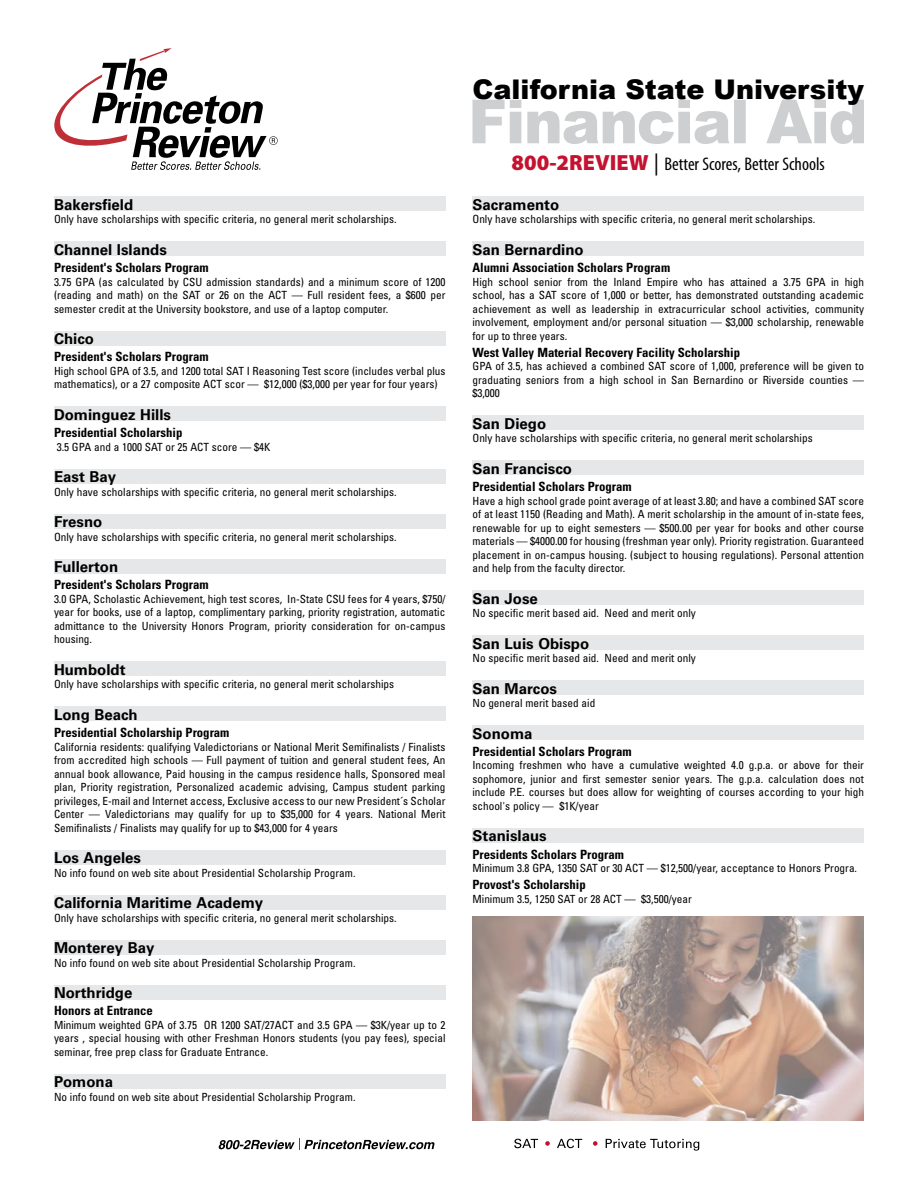
<style>
.page{position:relative;width:918px;height:1188px;background:#fff}
.page>*{position:absolute;margin:0;border:0;box-sizing:border-box;transform-origin:0 0}
.t1{font:900 27.15px "Arial";color:#000}
.t2{font:condensed 18.3px "Myriad Pro";color:#000}
.t3{font:700 15px "Univers";color:#000}
.t4{font:700 condensed 12.75px "Univers";color:#000}
.t5{font:condensed 11.25px/13.5px "Univers";color:#000;text-align:justify}
.s1{font-weight:900;font-stretch:normal;font-size:22.05px;color:#c41230}
.s2{font-stretch:normal;font-size:22.05px}
</style>
<div class="page">
<svg style="left:606px;top:1139px;width:93px;height:12px"></svg>
<svg style="left:593px;top:1141px;width:5px;height:5px"></svg>
<svg style="left:557px;top:1139px;width:25px;height:9px"></svg>
<svg style="left:545px;top:1141px;width:5px;height:5px"></svg>
<svg style="left:514px;top:1139px;width:24px;height:9px"></svg>
<svg style="left:218px;top:1138px;width:217px;height:12px"></svg>
<div style="left:472px;top:196px;width:392px;height:15px;background:#e6e7e8"></div>
<div style="left:472px;top:241px;width:392px;height:15px;background:#e6e7e8"></div>
<div style="left:472px;top:415px;width:392px;height:15px;background:#e6e7e8"></div>
<div style="left:472px;top:460px;width:392px;height:15px;background:#e6e7e8"></div>
<div style="left:472px;top:590px;width:392px;height:15px;background:#e6e7e8"></div>
<div style="left:472px;top:635px;width:392px;height:15px;background:#e6e7e8"></div>
<div style="left:472px;top:680px;width:392px;height:15px;background:#e6e7e8"></div>
<div style="left:472px;top:725px;width:392px;height:15px;background:#e6e7e8"></div>
<div style="left:472px;top:828px;width:392px;height:15px;background:#e6e7e8"></div>
<div style="left:54px;top:196px;width:392px;height:15px;background:#e6e7e8"></div>
<div style="left:54px;top:241px;width:392px;height:15px;background:#e6e7e8"></div>
<div style="left:54px;top:331px;width:392px;height:15px;background:#e6e7e8"></div>
<div style="left:54px;top:406px;width:392px;height:15px;background:#e6e7e8"></div>
<div style="left:54px;top:469px;width:392px;height:15px;background:#e6e7e8"></div>
<div style="left:54px;top:514px;width:392px;height:15px;background:#e6e7e8"></div>
<div style="left:54px;top:559px;width:392px;height:15px;background:#e6e7e8"></div>
<div style="left:54px;top:661px;width:392px;height:15px;background:#e6e7e8"></div>
<div style="left:54px;top:706px;width:392px;height:15px;background:#e6e7e8"></div>
<div style="left:54px;top:850px;width:392px;height:15px;background:#e6e7e8"></div>
<div style="left:54px;top:895px;width:392px;height:15px;background:#e6e7e8"></div>
<div style="left:54px;top:940px;width:392px;height:15px;background:#e6e7e8"></div>
<div style="left:54px;top:985px;width:392px;height:15px;background:#e6e7e8"></div>
<div style="left:54px;top:1074px;width:392px;height:15px;background:#e6e7e8"></div>
<svg style="left:54px;top:48px;width:224px;height:122px"></svg>
<svg style="left:472px;top:100px;width:392px;height:44px"></svg>
<img style="left:472px;top:917px;width:392px;height:203px">
<h3 class="t3" style="left:54px;top:196px;width:81px">Bakersfield</h3>
<p class="t5" style="left:54px;top:212px;width:344px">Only have scholarships with specific criteria, no general merit scholarships.</p>
<h3 class="t3" style="left:54px;top:241px;width:114px">Channel Islands</h3>
<p class="t4" style="left:54px;top:260px;width:156px">President's Scholars Program</p>
<p class="t5" style="left:54px;top:275px;width:393px">3.75 GPA (as calculated by CSU admission standards) and a minimum score of 1200 (reading and math) on the SAT or 26 on the ACT — Full resident fees, a $600 per semester credit at the University bookstore, and use of a laptop computer.</p>
<h3 class="t3" style="left:54px;top:330px;width:42px">Chico</h3>
<p class="t4" style="left:54px;top:349px;width:156px">President's Scholars Program</p>
<p class="t5" style="left:54px;top:364px;width:393px">High school GPA of 3.5, and 1200 total SAT I Reasoning Test score (includes verbal plus mathematics), or a 27 composite ACT scor — $12,000 ($3,000 per year for four years)</p>
<h3 class="t3" style="left:54px;top:406px;width:119px">Dominguez Hills</h3>
<p class="t4" style="left:54px;top:425px;width:130px">Presidential Scholarship</p>
<p class="t5" style="left:57px;top:440px;width:215px">3.5 GPA and a 1000 SAT or 25 ACT score — $4K</p>
<h3 class="t3" style="left:54px;top:468px;width:64px">East Bay</h3>
<p class="t5" style="left:54px;top:485px;width:344px">Only have scholarships with specific criteria, no general merit scholarships.</p>
<h3 class="t3" style="left:54px;top:513px;width:50px">Fresno</h3>
<p class="t5" style="left:54px;top:530px;width:344px">Only have scholarships with specific criteria, no general merit scholarships.</p>
<h3 class="t3" style="left:54px;top:558px;width:66px">Fullerton</h3>
<p class="t4" style="left:54px;top:577px;width:156px">President's Scholars Program</p>
<p class="t5" style="left:54px;top:592px;width:393px">3.0 GPA, Scholastic Achievement, high test scores, In-State CSU fees for 4 years, $750/ year for books, use of a laptop, complimentary parking, priority registration, automatic admittance to the University Honors Program, priority consideration for on-campus housing.</p>
<h3 class="t3" style="left:54px;top:661px;width:73px">Humboldt</h3>
<p class="t5" style="left:54px;top:677px;width:342px">Only have scholarships with specific criteria, no general merit scholarships</p>
<h3 class="t3" style="left:54px;top:706px;width:85px">Long Beach</h3>
<p class="t4" style="left:54px;top:725px;width:177px">Presidential Scholarship Program</p>
<p class="t5" style="left:54px;top:740px;width:393px">California residents: qualifying Valedictorians or National Merit Semifinalists / Finalists from accredited high schools — Full payment of tuition and general student fees, An annual book allowance, Paid housing in the campus residence halls, Sponsored meal plan, Priority registration, Personalized academic advising, Campus student parking privileges, E-mail and Internet access, Exclusive access to our new President´s Scholar Center — Valedictorians may qualify for up to $35,000 for 4 years. National Merit Semifinalists / Finalists may qualify for up to $43,000 for 4 years</p>
<h3 class="t3" style="left:54px;top:849px;width:89px">Los Angeles</h3>
<p class="t5" style="left:54px;top:866px;width:303px">No info found on web site about Presidential Scholarship Program.</p>
<h3 class="t3" style="left:54px;top:894px;width:211px">California Maritime Academy</h3>
<p class="t5" style="left:54px;top:911px;width:344px">Only have scholarships with specific criteria, no general merit scholarships.</p>
<h3 class="t3" style="left:54px;top:939px;width:102px">Monterey Bay</h3>
<p class="t5" style="left:54px;top:956px;width:303px">No info found on web site about Presidential Scholarship Program.</p>
<h3 class="t3" style="left:54px;top:984px;width:80px">Northridge</h3>
<p class="t4" style="left:54px;top:1003px;width:101px">Honors at Entrance</p>
<p class="t5" style="left:54px;top:1018px;width:393px">Minimum weighted GPA of 3.75 OR 1200 SAT/27ACT and 3.5 GPA — $3K/year up to 2 years , special housing with other Freshman Honors students (you pay fees), special seminar, free prep class for Graduate Entrance.</p>
<h3 class="t3" style="left:54px;top:1073px;width:61px">Pomona</h3>
<p class="t5" style="left:54px;top:1090px;width:303px">No info found on web site about Presidential Scholarship Program.</p>
<h1 class="t1" style="left:472px;top:74px;width:393px">California State University</h1>
<h2 class="t2" style="left:512px;top:153px;width:315px"><span class="s1">800-2REVIEW</span> <span class="s2">|</span> Better Scores, Better Schools</h2>
<h3 class="t3" style="left:472px;top:196px;width:88px">Sacramento</h3>
<p class="t5" style="left:472px;top:212px;width:344px">Only have scholarships with specific criteria, no general merit scholarships.</p>
<h3 class="t3" style="left:472px;top:241px;width:113px">San Bernardino</h3>
<p class="t4" style="left:472px;top:260px;width:199px">Alumni Association Scholars Program</p>
<p class="t5" style="left:472px;top:275px;width:393px">High school senior from the Inland Empire who has attained a 3.75 GPA in high school, has a SAT score of 1,000 or better, has demonstrated outstanding academic achievement as well as leadership in extracurricular school activities, community involvement, employment and/or personal situation — $3,000 scholarship, renewable for up to three years.</p>
<p class="t4" style="left:472px;top:344px;width:269px">West Valley Material Recovery Facility Scholarship</p>
<p class="t5" style="left:472px;top:359px;width:393px">GPA of 3.5, has achieved a combined SAT score of 1,000, preference will be given to graduating seniors from a high school in San Bernardino or Riverside counties — $3,000</p>
<h3 class="t3" style="left:472px;top:415px;width:75px">San Diego</h3>
<p class="t5" style="left:472px;top:431px;width:342px">Only have scholarships with specific criteria, no general merit scholarships</p>
<h3 class="t3" style="left:472px;top:460px;width:101px">San Francisco</h3>
<p class="t4" style="left:472px;top:479px;width:161px">Presidential Scholars Program</p>
<p class="t5" style="left:472px;top:494px;width:393px">Have a high school grade point average of at least 3.80; and have a combined SAT score of at least 1150 (Reading and Math). A merit scholarship in the amount of in-state fees, renewable for up to eight semesters — $500.00 per year for books and other course materials — $4000.00 for housing (freshman year only). Priority registration. Guaranteed placement in on-campus housing. (subject to housing regulations). Personal attention and help from the faculty director.</p>
<h3 class="t3" style="left:472px;top:590px;width:67px">San Jose</h3>
<p class="t5" style="left:472px;top:606px;width:225px">No specific merit based aid. Need and merit only</p>
<h3 class="t3" style="left:472px;top:635px;width:118px">San Luis Obispo</h3>
<p class="t5" style="left:472px;top:651px;width:225px">No specific merit based aid. Need and merit only</p>
<h3 class="t3" style="left:472px;top:680px;width:86px">San Marcos</h3>
<p class="t5" style="left:472px;top:696px;width:124px">No general merit based aid</p>
<h3 class="t3" style="left:472px;top:725px;width:61px">Sonoma</h3>
<p class="t4" style="left:472px;top:743px;width:161px">Presidential Scholars Program</p>
<p class="t5" style="left:472px;top:758px;width:393px">Incoming freshmen who have a cumulative weighted 4.0 g.p.a. or above for their sophomore, junior and first semester senior years. The g.p.a. calculation does not include P.E. courses but does allow for weighting of courses according to your high school's policy — $1K/year</p>
<h3 class="t3" style="left:472px;top:827px;width:76px">Stanislaus</h3>
<p class="t4" style="left:472px;top:846px;width:153px">Presidents Scholars Program</p>
<p class="t5" style="left:472px;top:861px;width:386px">Minimum 3.8 GPA, 1350 SAT or 30 ACT — $12,500/year, acceptance to Honors Progra.</p>
<p class="t4" style="left:472px;top:877px;width:115px">Provost's Scholarship</p>
<p class="t5" style="left:472px;top:892px;width:221px">Minimum 3.5, 1250 SAT or 28 ACT — $3,500/year</p>
</div>
